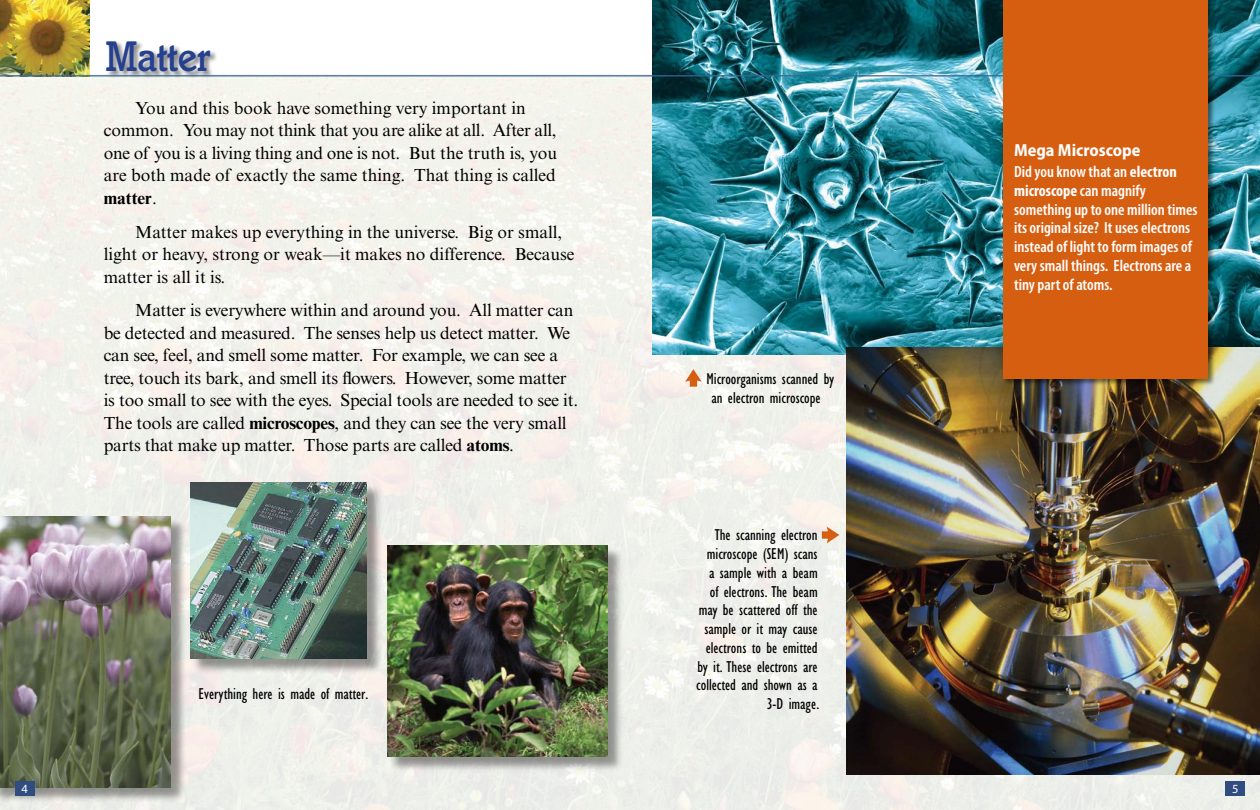
<style>
.page{position:relative;width:1260px;height:810px;background:#fff}
.page>*{position:absolute;margin:0;border:0;box-sizing:border-box;transform-origin:0 0}
.t1{font:500 43.75px "Italia Std";letter-spacing:-.01em;color:#24408f;scale:.9 1}
.t2{font:17.5px/22.5px "Times New Roman MT Std";letter-spacing:-.01em;color:#000}
.t3{font:700 semi-condensed 17.5px "Myriad Pro";color:#fff}
.t4{font:condensed 16.25px/18.8px "Gill Sans Std";color:#000;text-align:right}
.t5{font:600 condensed 16.25px/18.8px "Myriad Pro";color:#fff}
.s1{font-weight:700}
</style>
<div class="page">
<img style="left:0;top:76px;width:1260px;height:734px">
<img style="left:652px;top:0;width:608px;height:355px">
<div style="left:0;top:518px;width:187px;height:286px;background:#000;opacity:.4"></div>
<img style="left:0;top:516px;width:171px;height:271px">
<img style="left:0;top:0;width:90px;height:75px">
<div style="left:191px;top:484px;width:191px;height:192px;background:#000;opacity:.4"></div>
<img style="left:190px;top:482px;width:176px;height:177px">
<div style="left:389px;top:546px;width:236px;height:227px;background:#000;opacity:.4"></div>
<img style="left:388px;top:545px;width:220px;height:211px">
<div style="left:105px;top:40px;width:114px;height:39px;background:#000;opacity:.5"></div>
<img style="left:847px;top:348px;width:413px;height:427px">
<svg style="left:822px;top:527px;width:17px;height:16px"></svg>
<svg style="left:685px;top:369px;width:17px;height:18px"></svg>
<div style="left:15px;top:782px;width:20px;height:14px;background:#314d7f"></div>
<hr style="left:0;top:75px;width:630px;height:1px;background:#35659b">
<div style="left:1225px;top:782px;width:20px;height:14px;background:#314d7f"></div>
<hr style="left:630px;top:75px;width:630px;height:1px;background:#35659b">
<div style="left:1001px;top:0;width:216px;height:387px;background:#000;opacity:.5"></div>
<div style="left:1003px;top:0;width:205px;height:379px;background:#d65e10"></div>
<h1 class="t1" style="left:105px;top:30px;width:118px">Matter</h1>
<p class="t2" style="left:104px;top:97px;width:455px;text-indent:32px">You and this book have something very important in common. You may not think that you are alike at all. After all, one of you is a living thing and one is not. But the truth is, you are both made of exactly the same thing. That thing is called <span class="s1">matter</span>.</p>
<p class="t2" style="left:104px;top:220px;width:472px;text-indent:31px">Matter makes up everything in the universe. Big or small, light or heavy, strong or weak—it makes no difference. Because matter is all it is.</p>
<p class="t2" style="left:104px;top:299px;width:476px;text-indent:32px">Matter is everywhere within and around you. All matter can be detected and measured. The senses help us detect matter. We can see, feel, and smell some matter. For example, we can see a tree, touch its bark, and smell its flowers. However, some matter is too small to see with the eyes. Special tools are needed to see it.<br>The tools are called <span class="s1">microscopes</span>, and they can see the very small parts that make up matter. Those parts are called <span class="s1">atoms</span>.</p>
<p class="t4" style="left:198px;top:685px;width:171px">Everything here is made of matter.</p>
<p class="t4" style="left:706px;top:370px;width:129px;text-align:center">Microorganisms scanned by an electron microscope</p>
<p class="t4" style="left:696px;top:526px;width:125px">The scanning electron microscope (SEM) scans<br>a sample with a beam<br>of electrons. The beam may be scattered off the sample or it may cause electrons to be emitted by it. These electrons are collected and shown as a<br>3-D image.</p>
<p class="t3" style="left:1014px;top:140px;width:128px">Mega Microscope</p>
<p class="t5" style="left:1014px;top:162px;width:185px">Did you know that an <span class="s1">electron microscope</span> can magnify something up to one million times its original size? It uses electrons instead of light to form images of very small things. Electrons are a tiny part of atoms.</p>
</div>
